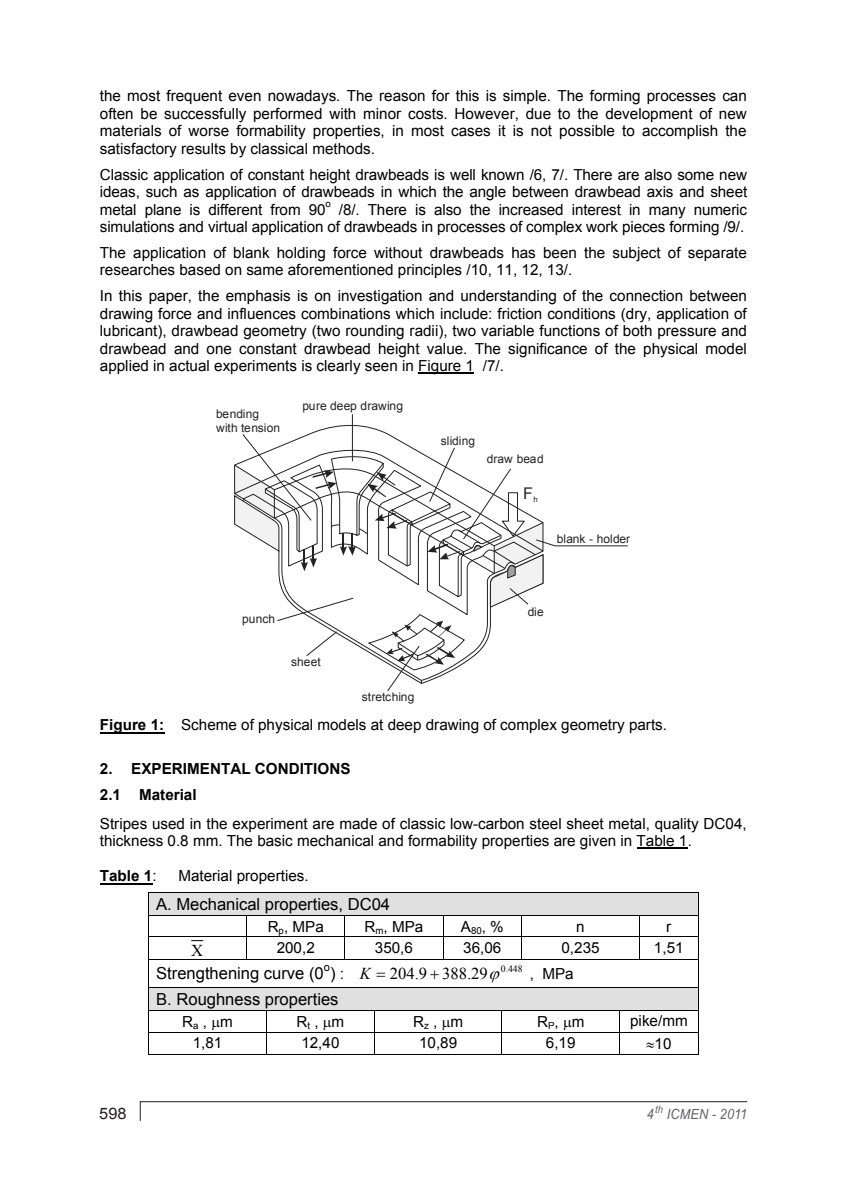
<style>
.page{position:relative;width:844px;height:1191px;background:#fff}
.page>*{position:absolute;margin:0;border:0;box-sizing:border-box;transform-origin:0 0}
.t1{font:16.62px "Arial";color:#000}
.t2{font:16.62px "Times New Roman";color:#000}
.t3{font:16.1px "Arial";color:#222}
.t4{font:15.75px "Arial";color:#231f20;scale:1.04 1}
.t5{font:15.22px/17.5px "Arial";color:#000;text-align:justify}
.t6{font:700 15.22px/25.7px "Arial";color:#000}
.t7{font:italic 14px "Arial Narrow";letter-spacing:.01em;color:#636366;scale:1.1 1}
.t8{font:12.08px "Arial";color:#222}
.t9{font:11.9px/13.7px "Arial";letter-spacing:-.005em;color:#222}
.t10{font:11.03px "Arial";color:#000}
.t11{font:9.62px "Times New Roman";color:#000}
.t12{font:9.62px "Arial";color:#000}
.s1{font-weight:700}
.s2{font-weight:400}
.s3{font-size:15.22px}
.s4{font-style:italic}
</style>
<div class="page">
<hr style="left:418px;top:373px;width:56px;height:1px;background:#000">
<hr style="left:352px;top:414px;width:1px;height:47px;background:#222">
<svg style="left:234px;top:422px;width:393px;height:269px"></svg>
<hr style="left:100px;top:732px;width:64px;height:1px;background:#000">
<hr style="left:636px;top:847px;width:51px;height:2px;background:#000">
<hr style="left:100px;top:882px;width:52px;height:2px;background:#000">
<svg style="left:140px;top:1101px;width:607px;height:20px"></svg>
<svg style="left:148px;top:892px;width:550px;height:163px"></svg>
<p class="t5" style="left:100px;top:87px;width:648px">the most frequent even nowadays. The reason for this is simple. The forming processes can often be successfully performed with minor costs. However, due to the development of new materials of worse formability properties, in most cases it is not possible to accomplish the satisfactory results by classical methods.</p>
<p class="t5" style="left:100px;top:166px;width:648px">Classic application of constant height drawbeads is well known /6, 7/. There are also some new ideas, such as application of drawbeads in which the angle between drawbead axis and sheet metal plane is different from 90</p>
<p class="t12" style="left:325px;top:197px;width:7px">o</p>
<p class="t5" style="left:100px;top:201px;width:648px;text-align:right">/8/. There is also the increased interest in many numeric<br>simulations and virtual application of drawbeads in processes of complex work pieces forming /9/.</p>
<p class="t5" style="left:100px;top:244px;width:648px">The application of blank holding force without drawbeads has been the subject of separate researches based on same aforementioned principles /10, 11, 12, 13/.</p>
<p class="t5" style="left:100px;top:287px;width:648px">In this paper, the emphasis is on investigation and understanding of the connection between drawing force and influences combinations which include: friction conditions (dry, application of lubricant), drawbead geometry (two rounding radii), two variable functions of both pressure and drawbead and one constant drawbead height value. The significance of the physical model applied in actual experiments is clearly seen in Figure 1 /7/.</p>
<p class="t8" style="left:302px;top:398px;width:102px">pure deep drawing</p>
<p class="t9" style="left:216px;top:407px;width:65px">bending with tension</p>
<p class="t9" style="left:441px;top:433px;width:36px">sliding</p>
<p class="t9" style="left:486px;top:452px;width:58px">draw bead</p>
<p class="t9" style="left:242px;top:612px;width:34px">punch</p>
<p class="t9" style="left:291px;top:655px;width:31px">sheet</p>
<p class="t9" style="left:362px;top:690px;width:54px">stretching</p>
<p class="t3" style="left:523px;top:482px;width:16px">F<sub>h</sub></p>
<p class="t9" style="left:556px;top:532px;width:75px">blank - holder</p>
<p class="t9" style="left:527px;top:605px;width:18px">die</p>
<p class="t5" style="left:100px;top:716px;width:568px"><span class="s1">Figure 1:</span> Scheme of physical models at deep drawing of complex geometry parts.</p>
<p class="t6" style="left:100px;top:756px;width:252px">2. EXPERIMENTAL CONDITIONS<br>2.1 Material</p>
<p class="t5" style="left:100px;top:814px;width:648px">Stripes used in the experiment are made of classic low-carbon steel sheet metal, quality DC04, thickness 0.8 mm. The basic mechanical and formability properties are given in Table 1.</p>
<p class="t6" style="left:100px;top:863px;width:58px">Table 1<span class="s2">:</span></p>
<p class="t5" style="left:178px;top:867px;width:132px">Material properties.</p>
<p class="t1" style="left:156px;top:893px;width:235px">A. Mechanical properties, DC04</p>
<p class="t5" style="left:267px;top:917px;width:58px">R<sub>p</sub>, MPa</p>
<p class="t5" style="left:364px;top:917px;width:60px">R<sub>m</sub>, MPa</p>
<p class="t5" style="left:461px;top:917px;width:44px">A<sub>80</sub>, %</p>
<p class="t5" style="left:576px;top:917px;width:10px">n</p>
<p class="t5" style="left:666px;top:917px;width:7px">r</p>
<p class="t2" style="left:191px;top:939px;width:13px">X</p>
<p class="t5" style="left:276px;top:938px;width:40px">200,2</p>
<p class="t5" style="left:375px;top:938px;width:40px">350,6</p>
<p class="t5" style="left:463px;top:938px;width:40px">36,06</p>
<p class="t5" style="left:561px;top:938px;width:40px">0,235</p>
<p class="t5" style="left:653px;top:938px;width:31px">1,51</p>
<p class="t1" style="left:156px;top:962px;width:189px">Strengthening curve (0 ) <span class="s3">:</span></p>
<p class="t10" style="left:324px;top:960px;width:8px">o</p>
<p class="t11" style="left:500px;top:962px;width:23px">0.448</p>
<p class="t2" style="left:359px;top:962px;width:130px"><span class="s4">K</span> 204.9 388.29</p>
<p class="t5" style="left:529px;top:965px;width:45px">, MPa</p>
<p class="t1" style="left:156px;top:988px;width:184px">B. Roughness properties</p>
<p class="t5" style="left:182px;top:1013px;width:52px">R<sub>a</sub> , m</p>
<p class="t5" style="left:296px;top:1013px;width:49px">R<sub>t</sub> , m</p>
<p class="t5" style="left:413px;top:1013px;width:51px">R<sub>z</sub> , m</p>
<p class="t5" style="left:537px;top:1013px;width:49px">R<sub>P</sub>, m</p>
<p class="t5" style="left:630px;top:1012px;width:59px">pike/mm</p>
<p class="t5" style="left:193px;top:1034px;width:31px">1,81</p>
<p class="t5" style="left:301px;top:1034px;width:40px">12,40</p>
<p class="t5" style="left:419px;top:1034px;width:40px">10,89</p>
<p class="t5" style="left:545px;top:1034px;width:31px">6,19</p>
<p class="t5" style="left:654px;top:1035px;width:18px">10</p>
<p class="t4" style="left:99px;top:1103px;width:28px">598</p>
<p class="t7" style="left:646px;top:1104px;width:93px">4<sup>th</sup> ICMEN - 2011</p>
<p class="t5" style="left:738px;top:1106px;width:10px">2</p>
</div>
